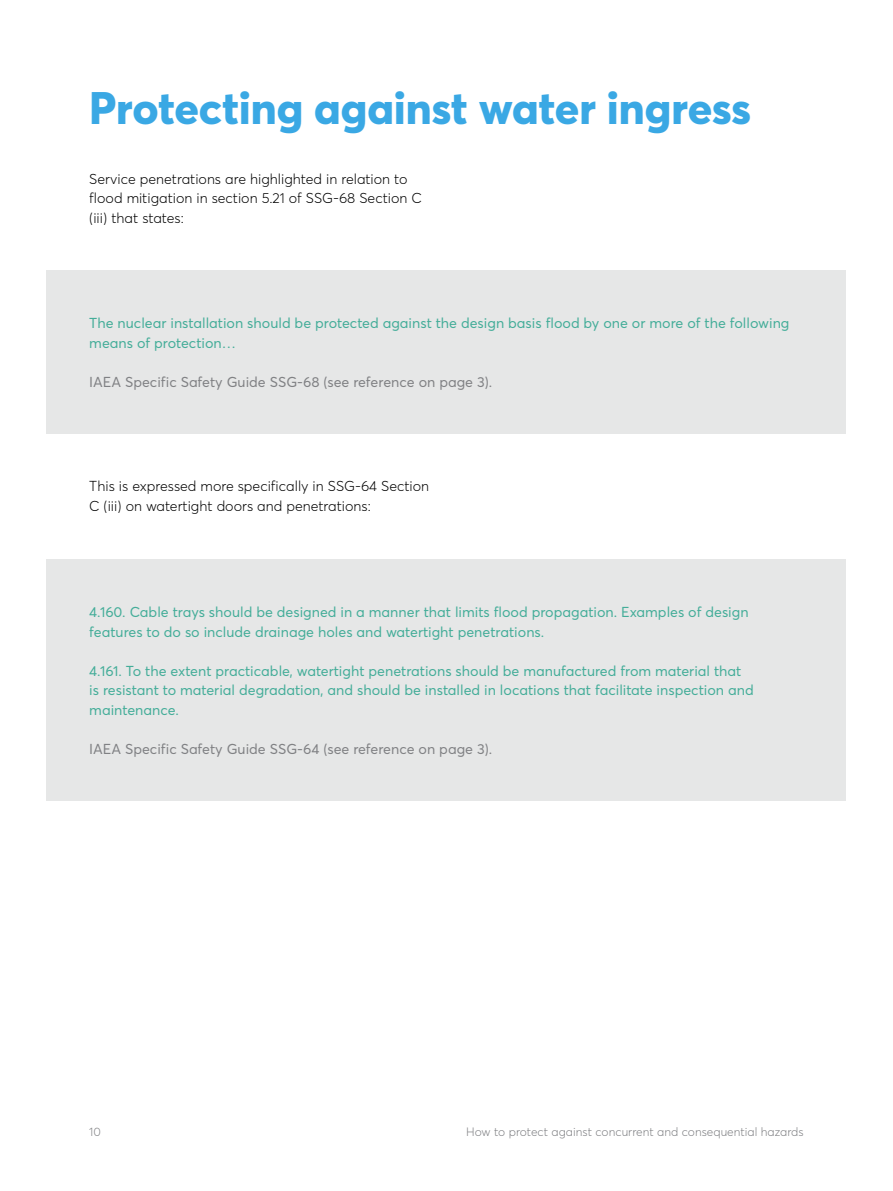
<style>
.page{position:relative;width:893px;height:1191px;background:#fff}
.page>*{position:absolute;margin:0;border:0;box-sizing:border-box;transform-origin:0 0}
.t1{font:800 45px "Averta";letter-spacing:-.005em;color:#3aa8e4}
.t2{font:14.25px/19.5px "Averta";color:#44ad99}
.t3{font:300 14.25px/19.5px "Averta";color:#000}
.t4{font:14.25px "Averta";color:#808184}
.t5{font:300 12px "Averta";color:#808184}
</style>
<div class="page">
<div style="left:47px;top:270px;width:799px;height:163px;background:#e6e7e7"></div>
<div style="left:47px;top:559px;width:799px;height:241px;background:#e6e7e7"></div>
<h1 class="t1" style="left:89px;top:79px;width:663px">Protecting against water ingress</h1>
<p class="t3" style="left:89px;top:169px;width:334px">Service penetrations are highlighted in relation to flood mitigation in section 5.21 of SSG-68 Section C (iii) that states:</p>
<p class="t2" style="left:89px;top:313px;width:702px">The nuclear installation should be protected against the design basis flood by one or more of the following means of protection…</p>
<p class="t4" style="left:89px;top:372px;width:404px">IAEA Specific Safety Guide SSG-68 (see reference on page 3).</p>
<p class="t3" style="left:89px;top:476px;width:341px">This is expressed more specifically in SSG-64 Section<br>C (iii) on watertight doors and penetrations:</p>
<p class="t2" style="left:89px;top:602px;width:661px">4.160. Cable trays should be designed in a manner that limits flood propagation. Examples of design features to do so include drainage holes and watertight penetrations.</p>
<p class="t2" style="left:89px;top:660px;width:666px">4.161. To the extent practicable, watertight penetrations should be manufactured from material that is resistant to material degradation, and should be installed in locations that facilitate inspection and maintenance.</p>
<p class="t4" style="left:89px;top:739px;width:404px">IAEA Specific Safety Guide SSG-64 (see reference on page 3).</p>
<p class="t5" style="left:89px;top:1124px;width:13px">10</p>
<p class="t5" style="left:466px;top:1124px;width:339px">How to protect against concurrent and consequential hazards</p>
</div>
